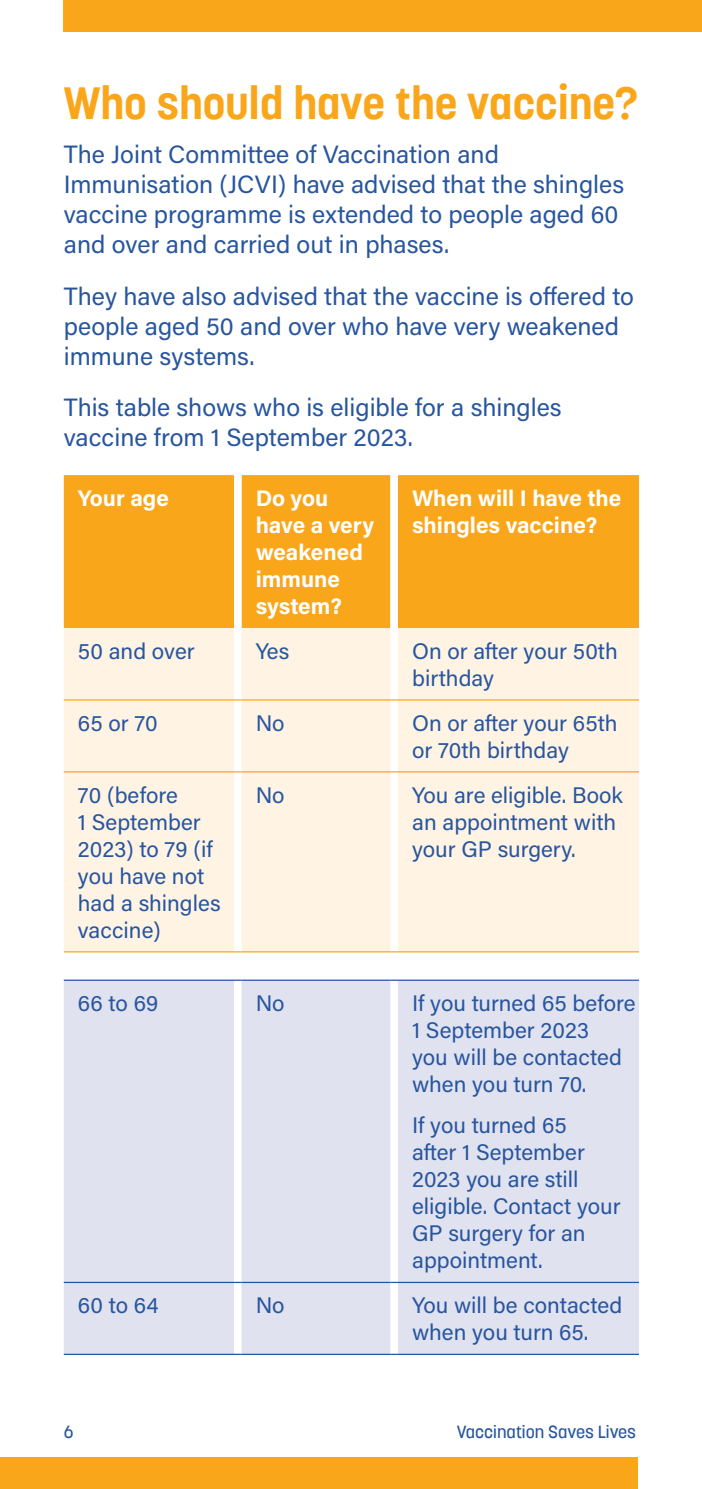
<style>
.page{position:relative;width:702px;height:1489px;background:#fff}
.page>*{position:absolute;margin:0;border:0;box-sizing:border-box;transform-origin:0 0}
.t1{font:700 45px "Korolev W01";color:#faa61a}
.t2{font:25px/30px "Acumin Pro";color:#27559e}
.t3{font:22.5px/27px "Acumin Pro";color:#27559e}
.t4{font:700 22.5px/27px "Acumin Pro";color:#fff}
.t5{font:500 17.5px "Korolev W01";color:#27559e}
</style>
<div class="page">
<div style="left:64px;top:475px;width:575px;height:478px;background:#faa61a"></div>
<div style="left:64px;top:628px;width:575px;height:323px;background:#fff3e3"></div>
<div style="left:64px;top:980px;width:575px;height:373px;background:#e0e2f0"></div>
<hr style="left:64px;top:699px;width:170px;height:1px;background:#faa61a">
<hr style="left:241px;top:699px;width:149px;height:1px;background:#faa61a">
<hr style="left:398px;top:699px;width:241px;height:1px;background:#faa61a">
<hr style="left:64px;top:771px;width:170px;height:1px;background:#faa61a">
<hr style="left:241px;top:771px;width:149px;height:1px;background:#faa61a">
<hr style="left:398px;top:771px;width:241px;height:1px;background:#faa61a">
<hr style="left:64px;top:951px;width:170px;height:1px;background:#faa61a">
<hr style="left:241px;top:951px;width:149px;height:1px;background:#faa61a">
<hr style="left:398px;top:951px;width:241px;height:1px;background:#faa61a">
<hr style="left:64px;top:979px;width:170px;height:1px;background:#27559e">
<hr style="left:241px;top:979px;width:149px;height:1px;background:#27559e">
<hr style="left:398px;top:979px;width:241px;height:1px;background:#27559e">
<hr style="left:64px;top:1281px;width:170px;height:1px;background:#27559e">
<hr style="left:241px;top:1281px;width:149px;height:1px;background:#27559e">
<hr style="left:398px;top:1281px;width:241px;height:1px;background:#27559e">
<hr style="left:64px;top:1353px;width:170px;height:1px;background:#27559e">
<hr style="left:241px;top:1353px;width:149px;height:1px;background:#27559e">
<hr style="left:398px;top:1353px;width:241px;height:1px;background:#27559e">
<hr style="left:701px;top:1456px;width:1px;height:32px;background:#faa61a">
<div style="left:64px;top:0;width:638px;height:32px;background:#faa61a"></div>
<div style="left:0;top:1456px;width:638px;height:32px;background:#faa61a"></div>
<h1 class="t1" style="left:64px;top:76px;width:575px">Who should have the vaccine?</h1>
<p class="t2" style="left:64px;top:138px;width:562px">The Joint Committee of Vaccination and Immunisation (JCVI) have advised that the shingles vaccine programme is extended to people aged 60 and over and carried out in phases.</p>
<p class="t2" style="left:64px;top:280px;width:571px">They have also advised that the vaccine is offered to people aged 50 and over who have very weakened immune systems.</p>
<p class="t2" style="left:64px;top:391px;width:499px">This table shows who is eligible for a shingles vaccine from 1 September 2023.</p>
<p class="t4" style="left:78px;top:483px;width:92px">Your age</p>
<p class="t4" style="left:256px;top:483px;width:120px">Do you have a very weakened immune system?</p>
<p class="t4" style="left:412px;top:483px;width:211px">When will I have the shingles vaccine?</p>
<p class="t3" style="left:78px;top:636px;width:118px">50 and over</p>
<p class="t3" style="left:256px;top:636px;width:35px">Yes</p>
<p class="t3" style="left:412px;top:636px;width:207px">On or after your 50th birthday</p>
<p class="t3" style="left:78px;top:708px;width:81px">65 or 70</p>
<p class="t3" style="left:256px;top:708px;width:31px">No</p>
<p class="t3" style="left:412px;top:708px;width:207px">On or after your 65th or 70th birthday</p>
<p class="t3" style="left:78px;top:780px;width:144px">70 (before<br>1 September<br>2023) to 79 (if you have not had a shingles vaccine)</p>
<p class="t3" style="left:256px;top:780px;width:31px">No</p>
<p class="t3" style="left:412px;top:780px;width:212px">You are eligible. Book an appointment with your GP surgery.</p>
<p class="t3" style="left:78px;top:988px;width:82px">66 to 69</p>
<p class="t3" style="left:256px;top:988px;width:31px">No</p>
<p class="t3" style="left:412px;top:988px;width:225px">If you turned 65 before<br>1 September 2023<br>you will be contacted when you turn 70.</p>
<p class="t3" style="left:412px;top:1110px;width:210px">If you turned 65<br>after 1 September<br>2023 you are still eligible. Contact your<br>GP surgery for an appointment.</p>
<p class="t3" style="left:78px;top:1290px;width:82px">60 to 64</p>
<p class="t3" style="left:256px;top:1290px;width:31px">No</p>
<p class="t3" style="left:412px;top:1290px;width:212px">You will be contacted when you turn 65.</p>
<p class="t5" style="left:64px;top:1421px;width:11px">6</p>
<p class="t5" style="left:457px;top:1421px;width:181px">Vaccination Saves Lives</p>
</div>
